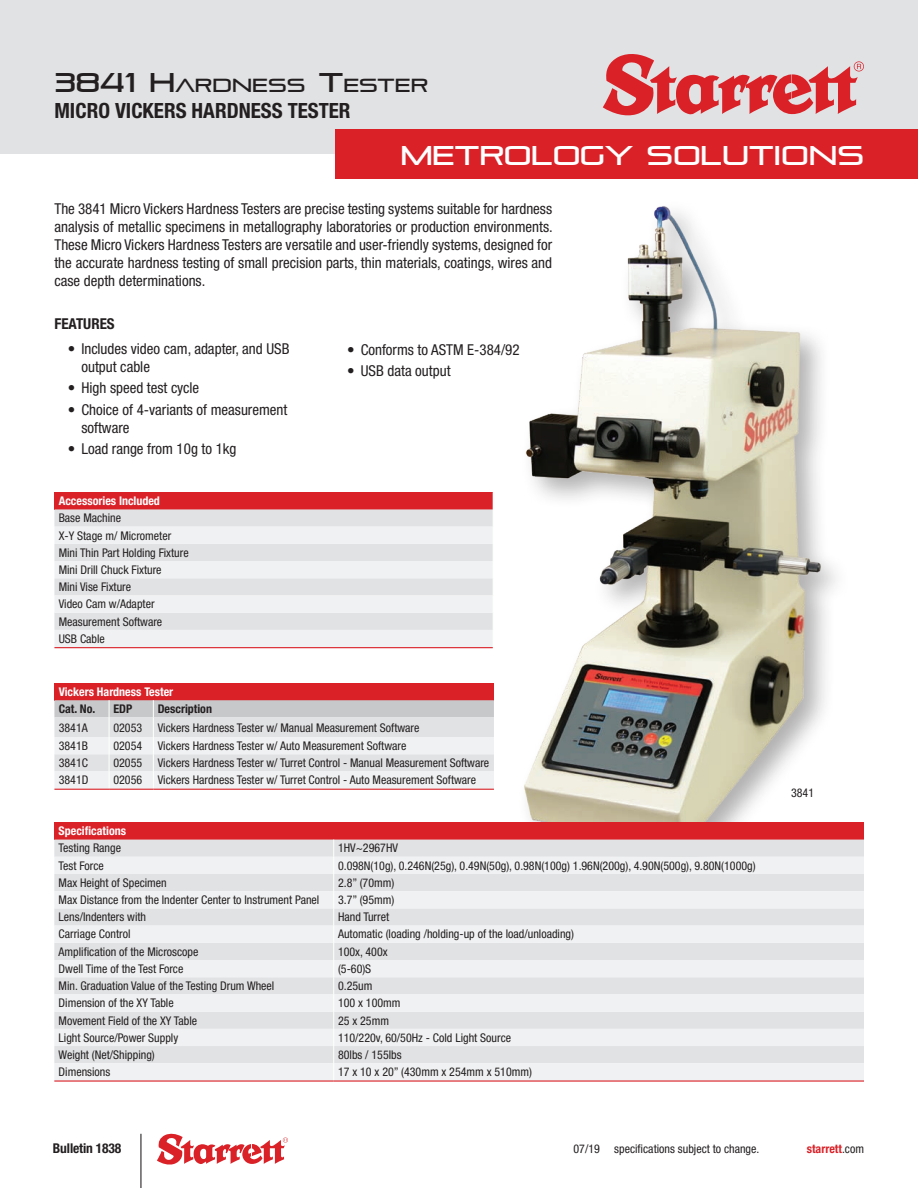
<style>
.page{position:relative;width:918px;height:1188px;background:#fff}
.page>*{position:absolute;margin:0;border:0;box-sizing:border-box;transform-origin:0 0}
.t1{font:27px "Pirulen";color:#fff}
.t2{font:700 condensed 21px "Helvetica Neue LT Pro";color:#231f20}
.t3{font:18.9px "Pirulen";color:#231f20}
.Body_Text{font:condensed 15px/18px "Helvetica Neue LT Pro";color:#231f20}
.Features{font:700 condensed 15px "Helvetica Neue LT Pro";color:#231f20}
.t4{font:700 condensed 13.5px "Helvetica Neue LT Pro";letter-spacing:-.01em;color:#231f20}
.Table_Body{font:condensed 12px "Helvetica Neue LT Pro";color:#231f20}
.Table_Header_-_White{font:700 condensed 12px "Helvetica Neue LT Pro";color:#fff}
.Table_Header_-_Black{font:700 condensed 12px "Helvetica Neue LT Pro";color:#231f20}
.t5{font:700 condensed 12px "Helvetica Neue LT Pro";color:#da2128}
.s1{font-size:27px}
.s2{font-weight:400;color:#231f20}
</style>
<div class="page">
<div style="left:0;top:0;width:918px;height:154px;background:#e1e2e4"></div>
<svg style="left:603px;top:54px;width:261px;height:61px"></svg>
<div style="left:335px;top:129px;width:583px;height:50px;background:#da2128"></div>
<hr style="left:140px;top:1134px;width:1px;height:54px;background:#231f20">
<svg style="left:157px;top:1134px;width:131px;height:31px"></svg>
<img style="left:524px;top:206px;width:311px;height:616px">
<div style="left:54px;top:683px;width:440px;height:17px;background:#da2128"></div>
<svg style="left:54px;top:700px;width:440px;height:89px"></svg>
<hr style="left:54px;top:789px;width:55px;height:1px;background:#da2128">
<hr style="left:109px;top:789px;width:44px;height:1px;background:#da2128">
<hr style="left:153px;top:789px;width:341px;height:1px;background:#da2128">
<div style="left:54px;top:822px;width:810px;height:18px;background:#da2128"></div>
<div style="left:54px;top:840px;width:810px;height:17px;background:#e1e2e4"></div>
<svg style="left:54px;top:857px;width:810px;height:223px;fill:#f0f1f2"></svg>
<svg style="left:333px;top:840px;width:1px;height:240px"></svg>
<hr style="left:54px;top:1080px;width:280px;height:2px;background:#da2128">
<hr style="left:334px;top:1080px;width:530px;height:2px;background:#da2128">
<div style="left:54px;top:492px;width:439px;height:17px;background:#da2128"></div>
<svg style="left:54px;top:509px;width:439px;height:18px;background:#e1dddf"></svg>
<svg style="left:54px;top:527px;width:439px;height:120px;fill:#f0f1f2"></svg>
<hr style="left:54px;top:647px;width:439px;height:1px;background:#da2128">
<h3 class="t3" style="left:54px;top:74px;width:375px"><span class="s1">3841 H</span>ARDNESS <span class="s1">T</span>ESTER</h3>
<h2 class="t2" style="left:54px;top:98px;width:298px">MICRO VICKERS HARDNESS TESTER</h2>
<h1 class="t1" style="left:401px;top:139px;width:465px">METROLOGY SOLUTIONS</h1>
<p class="Body_Text" style="left:54px;top:199px;width:500px;text-align:justify">The 3841 Micro Vickers Hardness Testers are precise testing systems suitable for hardness analysis of metallic specimens in metallography laboratories or production environments.<br>These Micro Vickers Hardness Testers are versatile and user-friendly systems, designed for the accurate hardness testing of small precision parts, thin materials, coatings, wires and case depth determinations.</p>
<p class="Features" style="left:54px;top:315px;width:62px">FEATURES</p>
<p class="Body_Text" style="left:81px;top:339px;width:210px;text-indent:-14px">• Includes video cam, adapter, and USB output cable</p>
<p class="Body_Text" style="left:68px;top:379px;width:133px">• High speed test cycle</p>
<p class="Body_Text" style="left:81px;top:400px;width:207px;text-indent:-14px">• Choice of 4-variants of measurement software</p>
<p class="Body_Text" style="left:68px;top:440px;width:170px">• Load range from 10g to 1kg</p>
<p class="Body_Text" style="left:347px;top:340px;width:174px">• Conforms to ASTM E-384/92</p>
<p class="Body_Text" style="left:347px;top:362px;width:105px">• USB data output</p>
<p class="Table_Header_-_White" style="left:59px;top:494px;width:103px">Accessories Included</p>
<p class="Table_Body" style="left:59px;top:511px;width:64px">Base Machine</p>
<p class="Table_Body" style="left:59px;top:528px;width:114px">X-Y Stage m/ Micrometer</p>
<p class="Table_Body" style="left:59px;top:545px;width:131px">Mini Thin Part Holding Fixture</p>
<p class="Table_Body" style="left:59px;top:563px;width:104px">Mini Drill Chuck Fixture</p>
<p class="Table_Body" style="left:59px;top:580px;width:74px">Mini Vise Fixture</p>
<p class="Table_Body" style="left:59px;top:597px;width:97px">Video Cam w/Adapter</p>
<p class="Table_Body" style="left:59px;top:614px;width:105px">Measurement Software</p>
<p class="Table_Body" style="left:59px;top:631px;width:48px">USB Cable</p>
<p class="Table_Header_-_White" style="left:59px;top:684px;width:116px">Vickers Hardness Tester</p>
<p class="Table_Header_-_Black" style="left:59px;top:702px;width:38px">Cat. No.</p>
<p class="Table_Header_-_Black" style="left:113px;top:702px;width:20px">EDP</p>
<p class="Table_Header_-_Black" style="left:158px;top:702px;width:56px">Description</p>
<p class="Table_Body" style="left:59px;top:720px;width:31px">3841A</p>
<p class="Table_Body" style="left:113px;top:720px;width:30px">02053</p>
<p class="Table_Body" style="left:158px;top:720px;width:263px">Vickers Hardness Tester w/ Manual Measurement Software</p>
<p class="Table_Body" style="left:59px;top:739px;width:31px">3841B</p>
<p class="Table_Body" style="left:113px;top:739px;width:30px">02054</p>
<p class="Table_Body" style="left:158px;top:739px;width:250px">Vickers Hardness Tester w/ Auto Measurement Software</p>
<p class="Table_Body" style="left:59px;top:756px;width:31px">3841C</p>
<p class="Table_Body" style="left:113px;top:756px;width:30px">02055</p>
<p class="Table_Body" style="left:158px;top:756px;width:333px">Vickers Hardness Tester w/ Turret Control - Manual Measurement Software</p>
<p class="Table_Body" style="left:59px;top:773px;width:31px">3841D</p>
<p class="Table_Body" style="left:113px;top:773px;width:30px">02056</p>
<p class="Table_Body" style="left:158px;top:773px;width:320px">Vickers Hardness Tester w/ Turret Control - Auto Measurement Software</p>
<p class="Table_Header_-_White" style="left:59px;top:824px;width:69px">Specifications</p>
<p class="Table_Body" style="left:59px;top:841px;width:64px">Testing Range</p>
<p class="Table_Body" style="left:338px;top:841px;width:61px">1HV~2967HV</p>
<p class="Table_Body" style="left:59px;top:858px;width:47px">Test Force</p>
<p class="Table_Body" style="left:338px;top:858px;width:419px">0.098N(10g), 0.246N(25g), 0.49N(50g), 0.98N(100g) 1.96N(200g), 4.90N(500g), 9.80N(1000g)</p>
<p class="Table_Body" style="left:59px;top:876px;width:110px">Max Height of Specimen</p>
<p class="Table_Body" style="left:338px;top:876px;width:58px">2.8” (70mm)</p>
<p class="Table_Body" style="left:59px;top:893px;width:262px">Max Distance from the Indenter Center to Instrument Panel</p>
<p class="Table_Body" style="left:338px;top:893px;width:58px">3.7” (95mm)</p>
<p class="Table_Body" style="left:59px;top:910px;width:89px">Lens/Indenters with</p>
<p class="Table_Body" style="left:338px;top:910px;width:53px">Hand Turret</p>
<p class="Table_Body" style="left:59px;top:927px;width:73px">Carriage Control</p>
<p class="Table_Body" style="left:338px;top:927px;width:238px">Automatic (loading /holding-up of the load/unloading)</p>
<p class="Table_Body" style="left:59px;top:944px;width:141px">Amplification of the Microscope</p>
<p class="Table_Body" style="left:338px;top:944px;width:51px">100x, 400x</p>
<p class="Table_Body" style="left:59px;top:962px;width:126px">Dwell Time of the Test Force</p>
<p class="Table_Body" style="left:338px;top:962px;width:35px">(5-60)S</p>
<p class="Table_Body" style="left:59px;top:979px;width:217px">Min. Graduation Value of the Testing Drum Wheel</p>
<p class="Table_Body" style="left:338px;top:979px;width:36px">0.25um</p>
<p class="Table_Body" style="left:59px;top:996px;width:117px">Dimension of the XY Table</p>
<p class="Table_Body" style="left:338px;top:996px;width:64px">100 x 100mm</p>
<p class="Table_Body" style="left:59px;top:1013px;width:140px">Movement Field of the XY Table</p>
<p class="Table_Body" style="left:338px;top:1013px;width:52px">25 x 25mm</p>
<p class="Table_Body" style="left:59px;top:1030px;width:121px">Light Source/Power Supply</p>
<p class="Table_Body" style="left:338px;top:1030px;width:175px">110/220v, 60/50Hz - Cold Light Source</p>
<p class="Table_Body" style="left:59px;top:1048px;width:98px">Weight (Net/Shipping)</p>
<p class="Table_Body" style="left:338px;top:1048px;width:65px">80lbs / 155lbs</p>
<p class="Table_Body" style="left:59px;top:1065px;width:53px">Dimensions</p>
<p class="Table_Body" style="left:338px;top:1065px;width:196px">17 x 10 x 20” (430mm x 254mm x 510mm)</p>
<p class="t4" style="left:53px;top:1141px;width:70px">Bulletin 1838</p>
<p class="Table_Body" style="left:573px;top:1142px;width:187px">07/19 specifications subject to change.</p>
<p class="Table_Body" style="left:791px;top:786px;width:25px">3841</p>
<p class="t5" style="left:807px;top:1142px;width:59px">starrett<span class="s2">.com</span></p>
</div>
